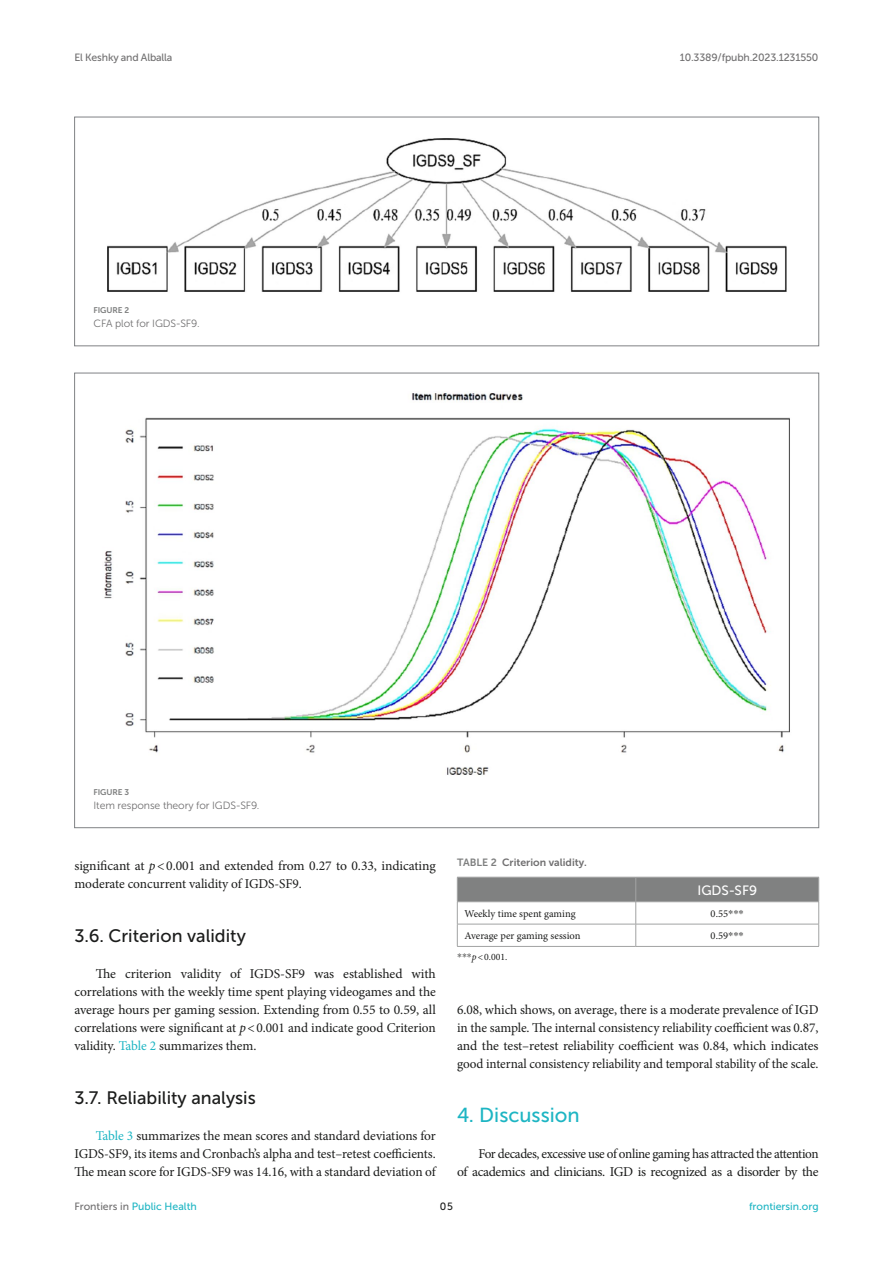
<style>
.page{position:relative;width:893px;height:1263px;background:#fff}
.page>*{position:absolute;margin:0;border:0;box-sizing:border-box;transform-origin:0 0}
.HEAD_1{font:20.25px "Museo Sans 500";color:#1db5c3}
.HEAD_2{font:18px "Museo Sans 500";color:#1b1c1b}
.TEXT_FLUSH{font:13.5px/18px "Minion Pro";letter-spacing:-.015em;color:#1b1c1b;text-align:justify}
.TB_CH{font:13.5px "Museo Sans 500";color:#fff}
.TB_TX{font:10.5px "Minion Pro";color:#1b1c1b}
.FIG_LEG{font:10.5px "Museo Sans 300";letter-spacing:-.01em;color:#706f70}
.t1{font:10.5px "Museo Sans 500";letter-spacing:-.015em;color:#706f70}
.t2{font:10.5px "Museo Sans 500";color:#1db5c3}
.TT{font:10.5px "Museo Sans 700";color:#706f70}
.t3{font:10.5px "Museo Sans 500";color:#1b1c1b}
.TFN{font:9.75px "Minion Pro";color:#1b1c1b}
.FIG_HD{font:8.25px "Museo Sans 700";letter-spacing:-.01em;color:#7e7f7f}
.s1{font-style:italic}
.s2{color:#1db5c3}
.s3{color:#7e7f7f}
.s4{font-family:"STIX General"}
.s5{color:#706f70}
</style>
<div class="page">
<img style="left:107px;top:138px;width:680px;height:154px">
<div style="left:74px;top:117px;width:745px;height:229px;border:1px solid #808285"></div>
<img style="left:104px;top:393px;width:686px;height:382px">
<hr style="left:636px;top:946px;width:183px;height:1px;background:#a2a3a3">
<hr style="left:457px;top:946px;width:179px;height:1px;background:#a2a3a3">
<svg style="left:457px;top:877px;width:362px;height:69px"></svg>
<hr style="left:457px;top:924px;width:179px;height:1px;background:#a2a3a3">
<p class="t1" style="left:74px;top:51px;width:100px">El Keshky and Alballa</p>
<p class="t1" style="left:680px;top:51px;width:140px">10.3389/fpubh.2023.1231550</p>
<p class="FIG_HD" style="left:94px;top:306px;width:37px">FIGURE 2</p>
<p class="FIG_LEG" style="left:94px;top:318px;width:108px">CFA plot for IGDS-SF9.</p>
<p class="FIG_HD" style="left:94px;top:788px;width:37px">FIGURE 3</p>
<p class="FIG_LEG" style="left:94px;top:799px;width:167px">Item response theory for IGDS-SF9.</p>
<p class="TEXT_FLUSH" style="left:74px;top:857px;width:363px">significant at <span class="s1">p</span>&lt;0.001 and extended from 0.27 to 0.33, indicating moderate concurrent validity of IGDS-SF9.</p>
<p class="HEAD_2" style="left:74px;top:926px;width:173px">3.6. Criterion validity</p>
<p class="TEXT_FLUSH" style="left:74px;top:965px;width:363px;text-indent:21px">The criterion validity of IGDS-SF9 was established with correlations with the weekly time spent playing videogames and the average hours per gaming session. Extending from 0.55 to 0.59, all correlations were significant at <span class="s1">p</span>&lt;0.001 and indicate good Criterion validity. <span class="s2">Table 2</span> summarizes them.</p>
<p class="HEAD_2" style="left:74px;top:1088px;width:183px">3.7. Reliability analysis</p>
<p class="TEXT_FLUSH" style="left:74px;top:1127px;width:363px;text-indent:21px"><span class="s2">Table 3</span> summarizes the mean scores and standard deviations for IGDS-SF9, its items and Cronbach’s alpha and test–retest coefficients.<br>The mean score for IGDS-SF9 was 14.16, with a standard deviation of</p>
<p class="TT" style="left:457px;top:857px;width:131px"><span class="s3">TABLE 2</span> Criterion validity.</p>
<p class="TB_CH" style="left:697px;top:882px;width:61px">IGDS-SF9</p>
<p class="TB_TX" style="left:465px;top:906px;width:113px">Weekly time spent gaming</p>
<p class="TB_TX" style="left:711px;top:906px;width:35px">0.55<span class="s4">***</span></p>
<p class="TB_TX" style="left:465px;top:929px;width:117px">Average per gaming session</p>
<p class="TB_TX" style="left:711px;top:929px;width:35px">0.59<span class="s4">***</span></p>
<p class="TFN" style="left:457px;top:950px;width:52px"><span class="s4">***</span><span class="s1">p</span>&lt;0.001.</p>
<p class="TEXT_FLUSH" style="left:457px;top:1001px;width:363px">6.08, which shows, on average, there is a moderate prevalence of IGD in the sample. The internal consistency reliability coefficient was 0.87, and the test–retest reliability coefficient was 0.84, which indicates good internal consistency reliability and temporal stability of the scale.</p>
<p class="HEAD_1" style="left:457px;top:1104px;width:124px">4. Discussion</p>
<p class="TEXT_FLUSH" style="left:457px;top:1145px;width:363px;text-align:right">For decades, excessive use of online gaming has attracted the attention<br>of academics and clinicians. IGD is recognized as a disorder by the</p>
<p class="t2" style="left:74px;top:1200px;width:124px"><span class="s5">Frontiers in</span> Public Health</p>
<p class="t3" style="left:440px;top:1200px;width:14px">05</p>
<p class="t2" style="left:749px;top:1200px;width:71px">frontiersin.org</p>
</div>
